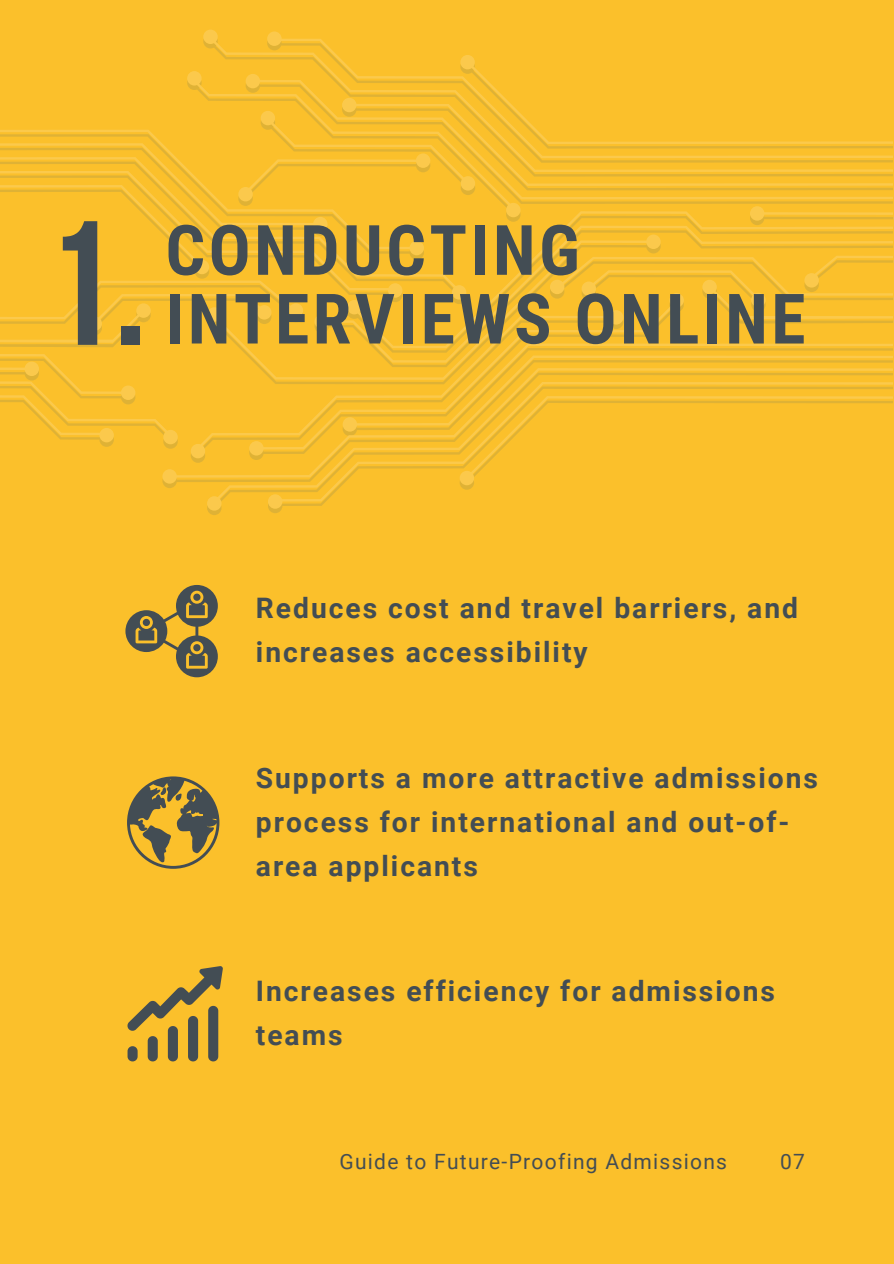
<style>
.page{position:relative;width:894px;height:1264px;background:#fff}
.page>*{position:absolute;margin:0;border:0;box-sizing:border-box;transform-origin:0 0}
.t1{font:700 176.55px "Bebas Neue";color:#434d54}
.t2{font:700 69.6px "Roboto Condensed";letter-spacing:.05em;color:#434d54}
.t3{font:700 28.2px/44px "Roboto";letter-spacing:.07em;color:#434d54}
.t4{font:21px "Roboto";letter-spacing:.06em;color:#434d54}
</style>
<div class="page">
<div style="left:0;top:0;width:893px;height:1263px;background:#fbc02b"></div>
<svg style="left:127px;top:776px;width:92px;height:92px"></svg>
<svg style="left:125px;top:585px;width:93px;height:92px"></svg>
<svg style="left:127px;top:966px;width:96px;height:95px"></svg>
<svg style="left:0;top:354px;width:162px;height:93px"></svg>
<svg style="left:203px;top:30px;width:134px;height:25px"></svg>
<svg style="left:162px;top:426px;width:45px;height:57px"></svg>
<svg style="left:207px;top:368px;width:685px;height:142px"></svg>
<svg style="left:660px;top:348px;width:232px;height:15px"></svg>
<svg style="left:191px;top:380px;width:432px;height:78px"></svg>
<svg style="left:207px;top:347px;width:453px;height:33px"></svg>
<svg style="left:0;top:55px;width:892px;height:292px"></svg>
<h1 class="t1" style="left:44px;top:212px;width:104px">1.</h1>
<h2 class="t2" style="left:165px;top:210px;width:415px">CONDUCTING</h2>
<h2 class="t2" style="left:165px;top:279px;width:641px">INTERVIEWS ONLINE</h2>
<p class="t3" style="left:256px;top:587px;width:543px">Reduces cost and travel barriers, and increases accessibility</p>
<p class="t3" style="left:256px;top:756px;width:563px">Supports a more attractive admissions process for international and out-of&shy;area applicants</p>
<p class="t3" style="left:256px;top:969px;width:520px">Increases efficiency for admissions teams</p>
<p class="t4" style="left:339px;top:1149px;width:389px">Guide to Future-Proofing Admissions</p>
<p class="t4" style="left:779px;top:1149px;width:26px">07</p>
</div>
